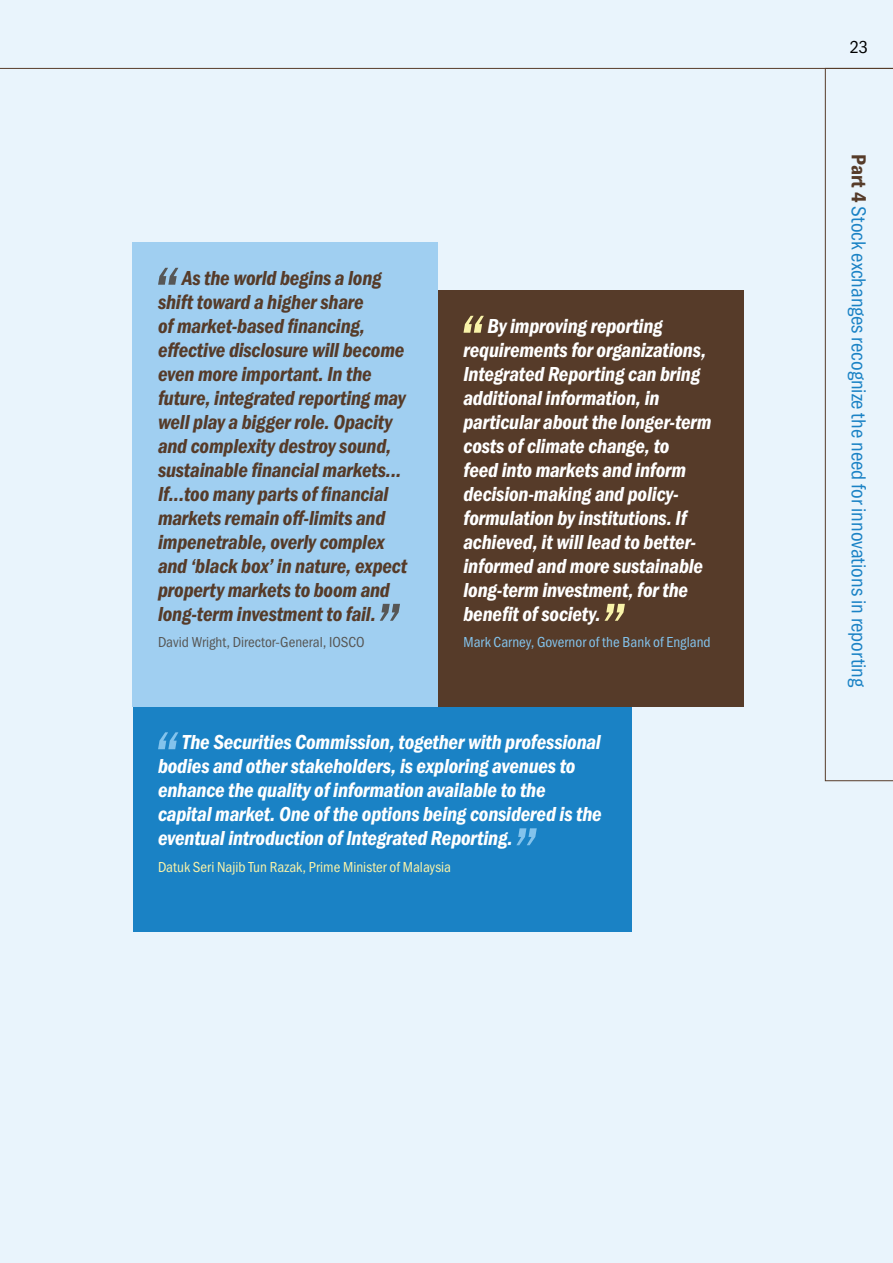
<style>
.page{position:relative;width:893px;height:1263px;background:#e9f4fc}
.page>*{position:absolute;margin:0;border:0;box-sizing:border-box;transform-origin:0 0}
.t1{font:21px/24px "Franklin Gothic URW Con Dem Ita";letter-spacing:-.01em;color:#fff}
.t2{font:21px/24px "Franklin Gothic URW Con Dem Ita";letter-spacing:-.01em;color:#563b29}
.t3{font:21px "Franklin Gothic URW Con Boo";color:#1a82c5}
.t4{font:18px "Franklin Gothic URW Con Boo";color:#000}
.t5{font:15px "Franklin Gothic URW Con Boo";color:#f9f3a9}
.t6{font:15px "Franklin Gothic URW Con Boo";color:#83c3ec}
.t7{font:15px "Franklin Gothic URW Con Boo";color:#575756}
.s1{font-family:"Franklin Gothic URW Con Dem";color:#563b29}
</style>
<div class="page">
<svg style="left:825px;top:69px;width:68px;height:712px"></svg>
<hr style="left:0;top:68px;width:893px;height:1px;background:#563b29">
<div style="left:133px;top:242px;width:305px;height:465px;background:#a0cff1"></div>
<svg style="left:158px;top:268px;width:20px;height:17px"></svg>
<svg style="left:380px;top:604px;width:20px;height:17px"></svg>
<div style="left:438px;top:290px;width:305px;height:417px;background:#563b29"></div>
<svg style="left:463px;top:316px;width:21px;height:17px"></svg>
<svg style="left:604px;top:604px;width:21px;height:17px"></svg>
<div style="left:133px;top:707px;width:498px;height:224px;background:#1a82c5"></div>
<svg style="left:158px;top:732px;width:20px;height:17px"></svg>
<svg style="left:516px;top:828px;width:21px;height:17px"></svg>
<p class="t2" style="left:158px;top:266px;width:251px;text-indent:24px">As the world begins a long shift toward a higher share<br>of market-based financing, effective disclosure will become even more important. In the future, integrated reporting may well play a bigger role. Opacity and complexity destroy sound, sustainable financial markets...<br>If...too many parts of financial markets remain off-limits and impenetrable, overly complex and ‘black box’ in nature, expect property markets to boom and long-term investment to fail.</p>
<p class="t7" style="left:158px;top:633px;width:208px">David Wright, Director-General, IOSCO</p>
<p class="t1" style="left:463px;top:314px;width:249px;text-indent:24px">By improving reporting requirements for organizations,<br>Integrated Reporting can bring additional information, in particular about the longer-term costs of climate change, to<br>feed into markets and inform decision-making and policy&shy;formulation by institutions. If achieved, it will lead to better&shy;informed and more sustainable long-term investment, for the benefit of society.</p>
<p class="t6" style="left:463px;top:633px;width:249px">Mark Carney, Governor of the Bank of England</p>
<p class="t1" style="left:158px;top:730px;width:445px;text-indent:24px">The Securities Commission, together with professional bodies and other stakeholders, is exploring avenues to enhance the quality of information available to the capital market. One of the options being considered is the eventual introduction of Integrated Reporting.</p>
<p class="t5" style="left:158px;top:857px;width:295px">Datuk Seri Najib Tun Razak, Prime Minister of Malaysia</p>
<p class="t4" style="left:850px;top:36px;width:20px">23</p>
<p class="t3" style="left:872px;top:154px;width:535px;rotate:90deg"><span class="s1">Part 4</span> Stock exchanges recognize the need for innovations in reporting</p>
</div>
